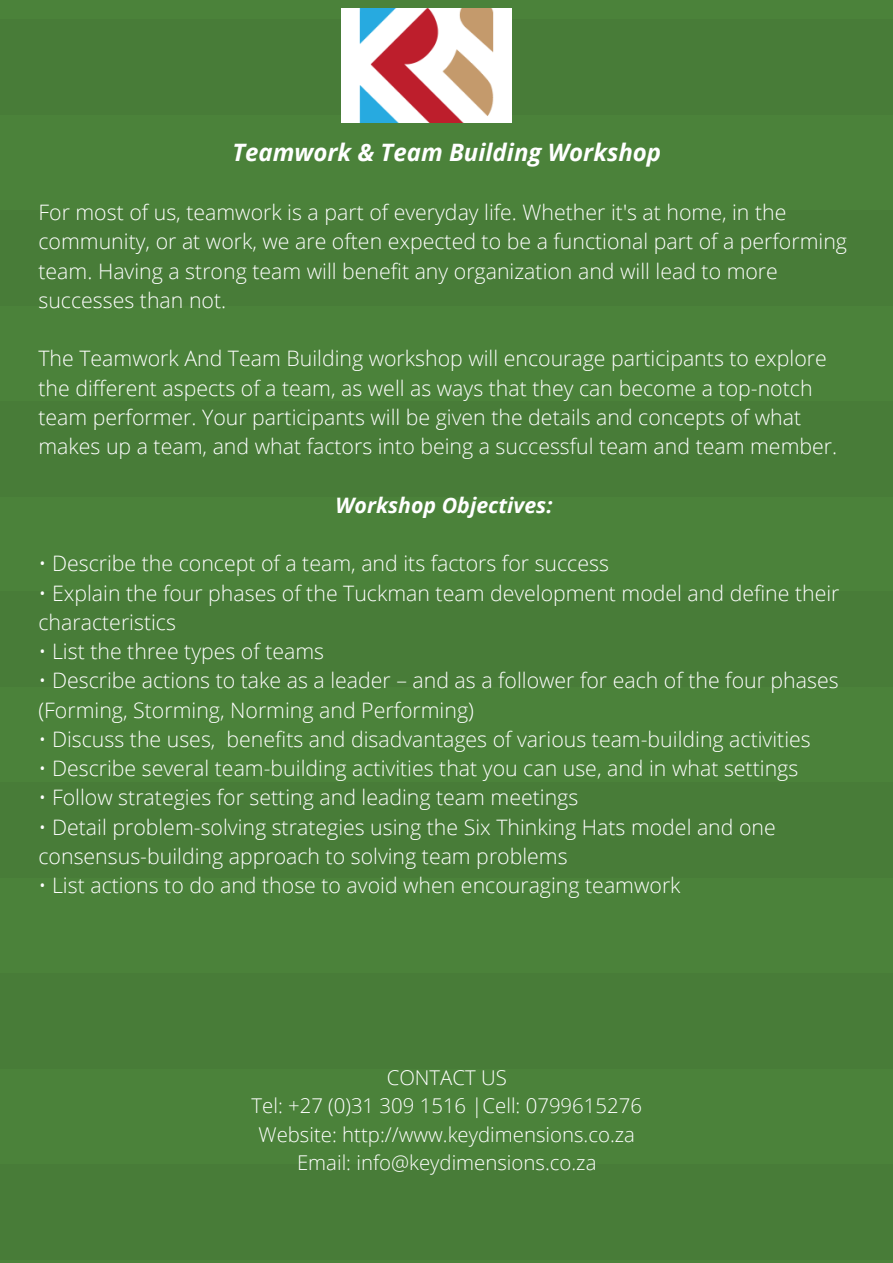
<style>
.page{position:relative;width:893px;height:1263px;background:#4b823a}
.page>*{position:absolute;margin:0;border:0;box-sizing:border-box;transform-origin:0 0}
.t1{font:italic 700 24px "Open Sans";color:#fff}
.t2{font:300 21.3px/29.2px "Open Sans";color:#fff}
.t3{font:italic 700 21.3px "Open Sans";color:#fff}
.t4{font:300 20.4px/28.4px "Open Sans";color:#fff;text-align:center}
</style>
<div class="page">
<div style="left:0;top:20px;width:893px;height:95px;background:#487c38"></div>
<div style="left:0;top:210px;width:893px;height:96px;background:#487c38"></div>
<div style="left:0;top:401px;width:893px;height:95px;background:#487c38"></div>
<div style="left:0;top:592px;width:893px;height:95px;background:#487c38"></div>
<div style="left:0;top:782px;width:893px;height:96px;background:#487c38"></div>
<div style="left:0;top:973px;width:893px;height:95px;background:#487c38"></div>
<div style="left:0;top:1164px;width:893px;height:95px;background:#487c38"></div>
<img style="left:341px;top:9px;width:170px;height:114px">
<p class="t1" style="left:232px;top:135px;width:430px">Teamwork &amp; Team Building Workshop</p>
<p class="t2" style="left:38px;top:197px;width:810px">For most of us, teamwork is a part of everyday life. Whether it's at home, in the community, or at work, we are often expected to be a functional part of a performing team. Having a strong team will benefit any organization and will lead to more successes than not.</p>
<p class="t2" style="left:38px;top:343px;width:800px">The Teamwork And Team Building workshop will encourage participants to explore the different aspects of a team, as well as ways that they can become a top-notch team performer. Your participants will be given the details and concepts of what makes up a team, and what factors into being a successful team and team member.</p>
<p class="t3" style="left:335px;top:490px;width:218px">Workshop Objectives:</p>
<p class="t2" style="left:38px;top:548px;width:572px">• Describe the concept of a team, and its factors for success</p>
<p class="t2" style="left:38px;top:578px;width:802px">• Explain the four phases of the Tuckman team development model and define their characteristics</p>
<p class="t2" style="left:38px;top:636px;width:287px">• List the three types of teams</p>
<p class="t2" style="left:38px;top:665px;width:801px">• Describe actions to take as a leader – and as a follower for each of the four phases (Forming, Storming, Norming and Performing)</p>
<p class="t2" style="left:38px;top:724px;width:773px">• Discuss the uses, benefits and disadvantages of various team-building activities</p>
<p class="t2" style="left:38px;top:753px;width:761px">• Describe several team-building activities that you can use, and in what settings</p>
<p class="t2" style="left:38px;top:782px;width:541px">• Follow strategies for setting and leading team meetings</p>
<p class="t2" style="left:38px;top:812px;width:739px">• Detail problem-solving strategies using the Six Thinking Hats model and one consensus-building approach to solving team problems</p>
<p class="t2" style="left:38px;top:870px;width:643px">• List actions to do and those to avoid when encouraging teamwork</p>
<p class="t4" style="left:251px;top:1062px;width:392px">CONTACT US<br>Tel: +27 (0)31 309 1516 |Cell: 0799615276<br>Website: http://www.keydimensions.co.za Email: info@keydimensions.co.za</p>
</div>
